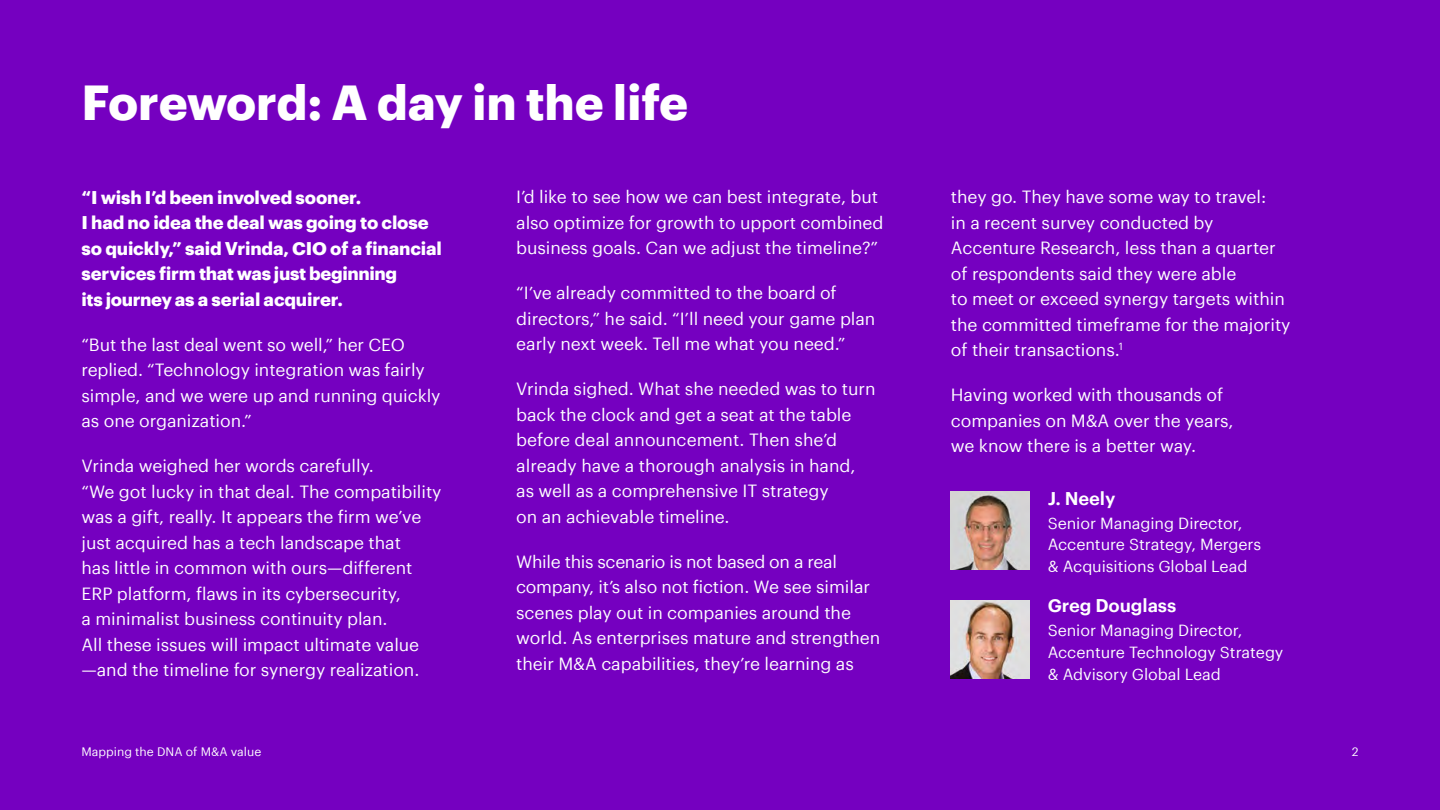
<style>
.page{position:relative;width:1440px;height:810px;background:#7500c0}
.page>*{position:absolute;margin:0;border:0;box-sizing:border-box;transform-origin:0 0}
.t1{font:700 48px "Graphik";letter-spacing:-.005em;color:#fff}
.t2{font:700 18px/25.5px "Graphik";letter-spacing:-.01em;color:#fff}
.t3{font:600 18px "Graphik";letter-spacing:-.005em;color:#fff}
.t4{font:17.25px/25.5px "Graphik";letter-spacing:-.005em;color:#fff}
.t5{font:15.75px/21.8px "Graphik";letter-spacing:-.005em;color:#fff}
.t6{font:12px "Graphik";color:#fff}
</style>
<div class="page">
<img style="left:951px;top:491px;width:78px;height:78px">
<img style="left:951px;top:601px;width:78px;height:78px">
<h1 class="t1" style="left:82px;top:65px;width:608px">Foreword: A day in the life</h1>
<p class="t2" style="left:82px;top:183px;width:362px">“I wish I’d been involved sooner.<br>I had no idea the deal was going to close so quickly,” said Vrinda, CIO of a financial services firm that was just beginning<br>its journey as a serial acquirer.</p>
<p class="t4" style="left:82px;top:330px;width:361px">“But the last deal went so well,” her CEO replied. “Technology integration was fairly simple, and we were up and running quickly as one organization.”</p>
<p class="t4" style="left:82px;top:452px;width:362px">Vrinda weighed her words carefully.<br>“We got lucky in that deal. The compatibility was a gift, really. It appears the firm we’ve just acquired has a tech landscape that<br>has little in common with ours—different ERP platform, flaws in its cybersecurity,<br>a minimalist business continuity plan.<br>All these issues will impact ultimate value —and the timeline for synergy realization.</p>
<p class="t4" style="left:516px;top:183px;width:369px">I’d like to see how we can best integrate, but also optimize for growth to upport combined business goals. Can we adjust the timeline?”</p>
<p class="t4" style="left:516px;top:279px;width:361px">“I’ve already committed to the board of directors,” he said. “I’ll need your game plan early next week. Tell me what you need.”</p>
<p class="t4" style="left:516px;top:375px;width:361px">Vrinda sighed. What she needed was to turn back the clock and get a seat at the table before deal announcement. Then she’d already have a thorough analysis in hand, as well as a comprehensive IT strategy<br>on an achievable timeline.</p>
<p class="t4" style="left:516px;top:548px;width:366px">While this scenario is not based on a real company, it’s also not fiction. We see similar scenes play out in companies around the world. As enterprises mature and strengthen their M&amp;A capabilities, they’re learning as</p>
<p class="t4" style="left:951px;top:183px;width:341px">they go. They have some way to travel:<br>in a recent survey conducted by Accenture Research, less than a quarter of respondents said they were able<br>to meet or exceed synergy targets within the committed timeframe for the majority of their transactions.<sup>1</sup></p>
<p class="t4" style="left:951px;top:381px;width:284px">Having worked with thousands of companies on M&amp;A over the years, we know there is a better way.</p>
<p class="t3" style="left:1048px;top:484px;width:69px">J. Neely</p>
<p class="t5" style="left:1048px;top:511px;width:215px">Senior Managing Director,<br>Accenture Strategy, Mergers &amp; Acquisitions Global Lead</p>
<p class="t3" style="left:1048px;top:592px;width:130px">Greg Douglass</p>
<p class="t5" style="left:1048px;top:619px;width:237px">Senior Managing Director,<br>Accenture Technology Strategy &amp; Advisory Global Lead</p>
<p class="t6" style="left:82px;top:743px;width:181px">Mapping the DNA of M&amp;A value</p>
<p class="t6" style="left:1352px;top:743px;width:8px">2</p>
</div>
